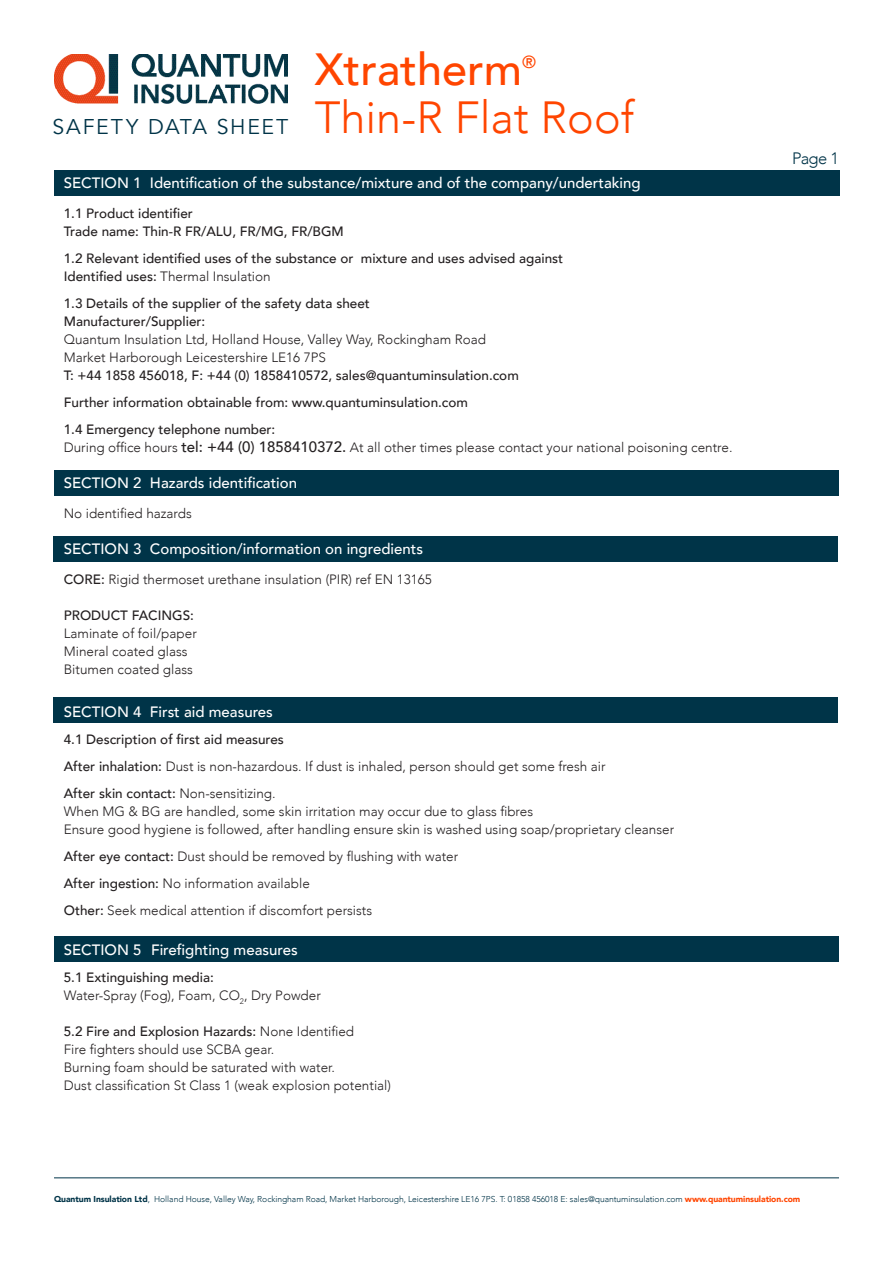
<style>
.page{position:relative;width:893px;height:1263px;background:#fff}
.page>*{position:absolute;margin:0;border:0;box-sizing:border-box;transform-origin:0 0}
.t1{font:300 45px "Avenir";color:#ff4500}
.t2{font:500 45px "Avenir";color:#ff4500}
.t3{font:21.3px "Avenir";letter-spacing:.08em;color:#003448}
.t4{font:500 17.55px "Avenir";color:#ff4500}
.t5{font:300 16.5px "Avenir";color:#003448}
.t6{font:500 15px "Avenir";color:#fff}
.t7{font:300 13.5px/27px "Avenir";color:#231f20}
.t8{font:500 13.5px/18px "Avenir";color:#231f20}
.t9{font:300 8.55px "Avenir";letter-spacing:-.005em;color:#003448}
.s1{font-weight:500}
.s2{font-weight:300}
.s3{font-weight:500;font-size:15px}
.s4{font-weight:900}
.s5{font-weight:900;color:#ff4500}
</style>
<div class="page">
<hr style="left:54px;top:1177px;width:785px;height:1px;background:#003448">
<img style="left:54px;top:54px;width:234px;height:50px">
<div style="left:54px;top:170px;width:785px;height:26px;background:#003448"></div>
<div style="left:54px;top:470px;width:785px;height:26px;background:#003448"></div>
<div style="left:53px;top:536px;width:785px;height:25px;background:#003448"></div>
<div style="left:53px;top:697px;width:785px;height:26px;background:#003448"></div>
<div style="left:54px;top:936px;width:785px;height:26px;background:#003448"></div>
<h2 class="t3" style="left:53px;top:114px;width:237px">SAFETY DATA SHEET</h2>
<h1 class="t2" style="left:315px;top:31px;width:209px">Xtratherm</h1>
<p class="t4" style="left:522px;top:46px;width:15px">®</p>
<h1 class="t1" style="left:315px;top:91px;width:321px">Thin-R Flat Roof</h1>
<p class="t6" style="left:64px;top:170px;width:578px">SECTION 1 Identification of the substance/mixture and of the company/undertaking</p>
<p class="t8" style="left:64px;top:204px;width:282px">1.1 Product identifier<br>Trade name: Thin-R FR/ALU, FR/MG, FR/BGM</p>
<p class="t8" style="left:64px;top:249px;width:501px">1.2 Relevant identified uses of the substance or mixture and uses advised against</p>
<p class="t7" style="left:64px;top:263px;width:208px"><span class="s1">Identified uses:</span> Thermal Insulation</p>
<p class="t8" style="left:64px;top:294px;width:308px">1.3 Details of the supplier of the safety data sheet</p>
<p class="t8" style="left:64px;top:312px;width:143px">Manufacturer/Supplier:</p>
<p class="t7" style="left:64px;top:326px;width:424px">Quantum Insulation Ltd, Holland House, Valley Way, Rockingham Road</p>
<p class="t8" style="left:64px;top:348px;width:457px"><span class="s2">Market Harborough Leicestershire LE16 7PS<br></span>T: +44 1858 456018, F: +44 (0) 1858410572, sales@quantuminsulation.com</p>
<p class="t8" style="left:64px;top:393px;width:406px">Further information obtainable from: www.quantuminsulation.com</p>
<p class="t8" style="left:64px;top:420px;width:213px">1.4 Emergency telephone number:</p>
<p class="t7" style="left:64px;top:434px;width:670px">During office hours <span class="s3">tel: +44 (0) 1858410372.</span> At all other times please contact your national poisoning centre.</p>
<p class="t6" style="left:64px;top:470px;width:235px">SECTION 2 Hazards identification</p>
<p class="t7" style="left:64px;top:500px;width:130px">No identified hazards</p>
<p class="t6" style="left:64px;top:536px;width:361px">SECTION 3 Composition/information on ingredients</p>
<p class="t7" style="left:64px;top:566px;width:370px"><span class="s1">CORE:</span> Rigid thermoset urethane insulation (PIR) ref EN 13165</p>
<p class="t7" style="left:64px;top:607px;width:135px;line-height:18px"><span class="s1">PRODUCT FACINGS:<br></span>Laminate of foil/paper</p>
<p class="t7" style="left:64px;top:638px;width:125px">Mineral coated glass</p>
<p class="t7" style="left:64px;top:656px;width:131px">Bitumen coated glass</p>
<p class="t6" style="left:64px;top:698px;width:211px">SECTION 4 First aid measures</p>
<p class="t8" style="left:64px;top:729px;width:222px">4.1 Description of first aid measures</p>
<p class="t7" style="left:64px;top:752px;width:543px"><span class="s1">After inhalation:</span> Dust is non-hazardous. If dust is inhaled, person should get some fresh air</p>
<p class="t8" style="left:64px;top:783px;width:213px">After skin contact: <span class="s2">Non-sensitizing.</span></p>
<p class="t7" style="left:64px;top:797px;width:471px">When MG &amp; BG are handled, some skin irritation may occur due to glass fibres</p>
<p class="t7" style="left:64px;top:815px;width:612px">Ensure good hygiene is followed, after handling ensure skin is washed using soap/proprietary cleanser</p>
<p class="t7" style="left:64px;top:842px;width:396px"><span class="s1">After eye contact:</span> Dust should be removed by flushing with water<br><span class="s1">After ingestion:</span> No information available</p>
<p class="t7" style="left:64px;top:896px;width:310px"><span class="s1">Other:</span> Seek medical attention if discomfort persists</p>
<p class="t6" style="left:64px;top:936px;width:235px">SECTION 5 Firefighting measures</p>
<p class="t8" style="left:64px;top:967px;width:152px">5.1 Extinguishing media:</p>
<p class="t7" style="left:64px;top:982px;width:259px">Water-Spray (Fog), Foam, CO<sub>2</sub>, Dry Powder</p>
<p class="t8" style="left:64px;top:1021px;width:292px">5.2 Fire and Explosion Hazards: <span class="s2">None Identified</span></p>
<p class="t7" style="left:64px;top:1036px;width:212px">Fire fighters should use SCBA gear.</p>
<p class="t7" style="left:64px;top:1054px;width:273px">Burning foam should be saturated with water.</p>
<p class="t7" style="left:64px;top:1072px;width:329px">Dust classification St Class 1 (weak explosion potential)</p>
<p class="t5" style="left:792px;top:148px;width:48px">Page 1</p>
<p class="t9" style="left:54px;top:1194px;width:748px"><span class="s4">Quantum Insulation Ltd</span>, Holland House, Valley Way, Rockingham Road, Market Harborough, Leicestershire LE16 7PS. T: 01858 456018 E: sales@quantuminsulation.com <span class="s5">www.quantuminsulation.com</span></p>
</div>
